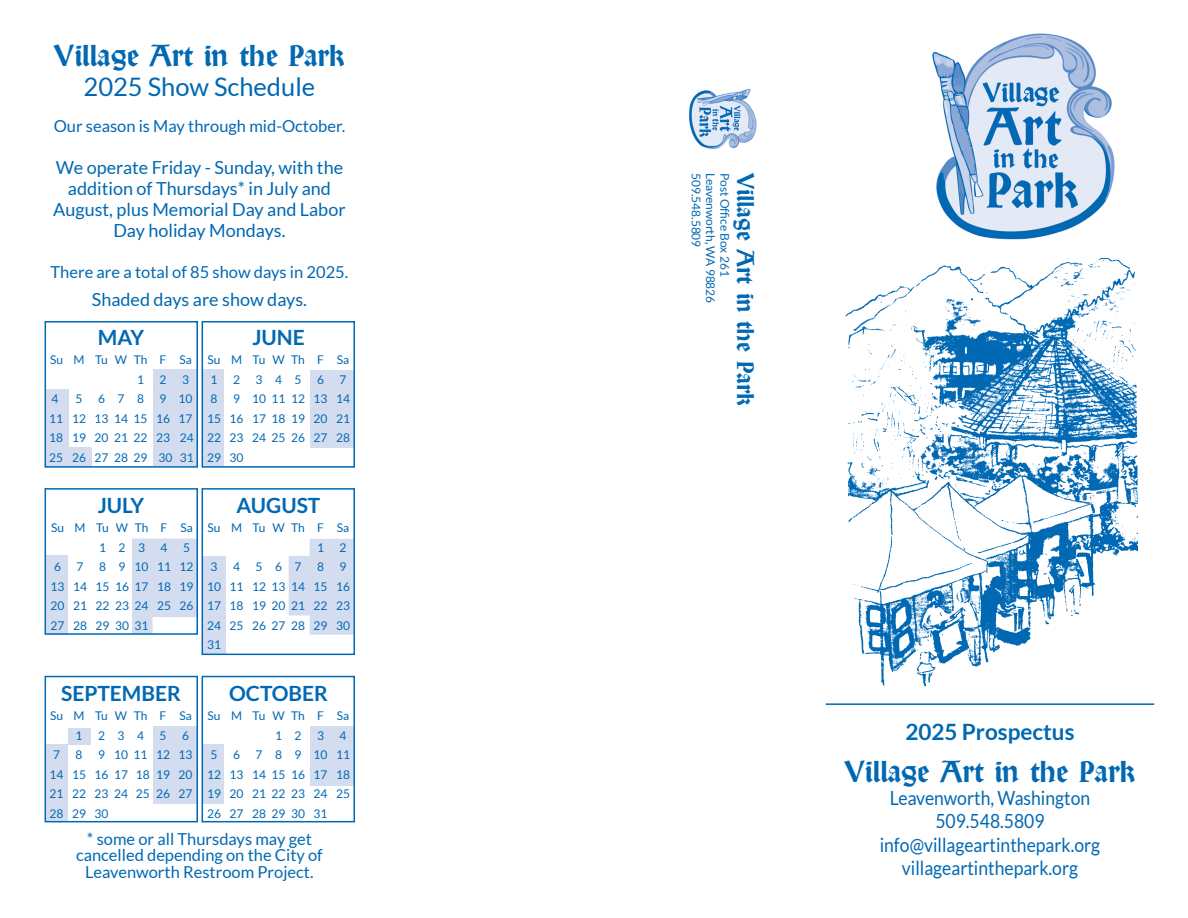
<style>
.page{position:relative;width:1188px;height:918px;background:#fff}
.page>*{position:absolute;margin:0;border:0;box-sizing:border-box;transform-origin:0 0}
.Subhead_1{font:30px "DS Wallau";color:#0168b3}
.Subhead_1-2{font:25.5px "Lato";color:#0168b3}
.t1{font:24px "DS Wallau";color:#0168b3}
.t2{font:700 22.5px "Lato";color:#0168b3}
.t3{font:700 21px "Lato";color:#0168b3}
.t4{font:19.5px "Lato";color:#0168b3;scale:.9 1}
.Body_text{font:18px/21px "Lato";color:#0168b3;text-align:center}
.Body_text-2{font:16.5px/16.5px "Lato";color:#0168b3;text-align:center}
.t5{font:12px/19.5px "Lato";color:#0168b3;text-align:justify}
.t6{font:12px/19.5px "Lato";letter-spacing:.27em;color:#0168b3;text-align:center}
</style>
<div class="page">
<svg style="left:289px;top:539px;width:63px;height:96px;background:#d8e1f1"></svg>
<svg style="left:132px;top:539px;width:63px;height:93px;background:#d7e0f0"></svg>
<div style="left:202px;top:745px;width:22px;height:59px;background:#d3ddef"></div>
<div style="left:46px;top:745px;width:22px;height:77px;background:#d3ddef"></div>
<div style="left:68px;top:728px;width:22px;height:17px;background:#d3ddef"></div>
<div style="left:202px;top:556px;width:24px;height:98px;background:#d3ddef"></div>
<div style="left:203px;top:370px;width:21px;height:97px;background:#d3ddef"></div>
<div style="left:310px;top:370px;width:44px;height:78px;background:#d3ddef"></div>
<div style="left:68px;top:448px;width:23px;height:19px;background:#d3ddef"></div>
<div style="left:154px;top:370px;width:43px;height:96px;background:#d3ddef"></div>
<div style="left:310px;top:726px;width:44px;height:59px;background:#d3ddef"></div>
<div style="left:45px;top:389px;width:23px;height:78px;background:#d3ddef"></div>
<div style="left:153px;top:726px;width:45px;height:78px;background:#d3ddef"></div>
<img style="left:845px;top:257px;width:293px;height:430px">
<hr style="left:826px;top:703px;width:328px;height:2px;background:#0168b3">
<div style="left:46px;top:555px;width:22px;height:79px;background:#d3ddef"></div>
<div style="left:45px;top:321px;width:153px;height:147px;border:2px solid #0168b3"></div>
<div style="left:202px;top:321px;width:153px;height:147px;border:2px solid #0168b3"></div>
<div style="left:202px;top:676px;width:153px;height:146px;border:2px solid #0168b3"></div>
<div style="left:45px;top:676px;width:153px;height:146px;border:2px solid #0168b3"></div>
<div style="left:202px;top:488px;width:153px;height:167px;border:2px solid #0168b3"></div>
<div style="left:45px;top:488px;width:153px;height:147px;border:2px solid #0168b3"></div>
<img style="left:689px;top:88px;width:68px;height:61px">
<img style="left:932px;top:33px;width:183px;height:207px">
<p class="Subhead_1" style="left:54px;top:38px;width:292px">Village Art in the Park</p>
<p class="Subhead_1-2" style="left:84px;top:73px;width:233px">2025 Show Schedule</p>
<p class="Body_text-2" style="left:54px;top:118px;width:293px">Our season is May through mid-October.</p>
<p class="Body_text" style="left:53px;top:157px;width:294px">We operate Friday - Sunday, with the addition of Thursdays* in July and<br>August, plus Memorial Day and Labor<br>Day holiday Mondays.</p>
<p class="Body_text-2" style="left:51px;top:263px;width:299px">There are a total of 85 show days in 2025.</p>
<p class="Body_text" style="left:92px;top:289px;width:217px">Shaded days are show days.</p>
<p class="t3" style="left:98px;top:325px;width:48px">MAY</p>
<p class="t5" style="left:137px;top:350px;width:56px;text-indent:-87px">Su M TuWTh F Sa<br>1</p>
<p class="t5" style="left:160px;top:370px;width:8px">2</p>
<p class="t5" style="left:182px;top:370px;width:8px">3</p>
<p class="t5" style="left:49px;top:389px;width:146px;text-indent:110px">9 10<br>11 12 13 14 15 16 17<br>18 19 20 21 22 23 24<br>25 26 27 28 29 30 31</p>
<p class="t5" style="left:51px;top:389px;width:8px">4</p>
<p class="t5" style="left:76px;top:389px;width:8px">5</p>
<p class="t5" style="left:98px;top:389px;width:47px">678</p>
<p class="t3" style="left:252px;top:325px;width:54px">JUNE</p>
<p class="t5" style="left:208px;top:350px;width:143px">Su M TuWTh F Sa</p>
<p class="t5" style="left:211px;top:370px;width:8px">1</p>
<p class="t5" style="left:233px;top:370px;width:8px">2</p>
<p class="t5" style="left:256px;top:370px;width:47px">345</p>
<p class="t5" style="left:317px;top:370px;width:8px">6</p>
<p class="t5" style="left:340px;top:370px;width:8px">7</p>
<p class="t5" style="left:211px;top:389px;width:8px">8</p>
<p class="t5" style="left:207px;top:389px;width:144px;text-indent:26px">9 10 11 12 13 14<br>15 16 17 18 19 20 21<br>22 23 24 25 26 27 28<br>29 30</p>
<p class="t3" style="left:98px;top:493px;width:48px">JULY</p>
<p class="t6" style="left:51px;top:518px;width:143px">Su M TuWTh F Sa<br>123</p>
<p class="t5" style="left:161px;top:538px;width:8px">4</p>
<p class="t5" style="left:183px;top:538px;width:8px">5</p>
<p class="t5" style="left:51px;top:557px;width:144px;text-indent:48px">8 9101112<br>13 14 15 16 17 18 19<br>20 21 22 23 24 25 26<br>27 28 29 30 31</p>
<p class="t5" style="left:54px;top:557px;width:8px">6</p>
<p class="t5" style="left:77px;top:557px;width:8px">7</p>
<p class="t3" style="left:237px;top:493px;width:85px">AUGUST</p>
<p class="t5" style="left:208px;top:518px;width:143px">Su M TuWTh F Sa</p>
<p class="t5" style="left:317px;top:538px;width:8px">1</p>
<p class="t5" style="left:340px;top:538px;width:8px">2</p>
<p class="t5" style="left:211px;top:557px;width:8px">3</p>
<p class="t5" style="left:233px;top:557px;width:8px">4</p>
<p class="t5" style="left:256px;top:557px;width:47px">567</p>
<p class="t5" style="left:317px;top:557px;width:8px">8</p>
<p class="t5" style="left:207px;top:557px;width:144px;text-align:left;text-indent:132px">9<br>10 11 12 13 14 15 16<br>17 18 19 20 21 22 23<br>24 25 26 27 28 29 30<br>31</p>
<p class="t3" style="left:61px;top:681px;width:121px">SEPTEMBER</p>
<p class="t5" style="left:76px;top:706px;width:118px;text-indent:-26px">Su M TuWTh F Sa<br>1</p>
<p class="t5" style="left:98px;top:726px;width:47px">234</p>
<p class="t5" style="left:160px;top:726px;width:8px">5</p>
<p class="t5" style="left:182px;top:726px;width:8px">6</p>
<p class="t3" style="left:229px;top:681px;width:100px">OCTOBER</p>
<p class="t5" style="left:275px;top:706px;width:76px;text-indent:-68px">Su M TuWTh F Sa<br>1 2</p>
<p class="t5" style="left:317px;top:726px;width:8px">3</p>
<p class="t5" style="left:340px;top:726px;width:8px">4</p>
<p class="t5" style="left:50px;top:745px;width:144px;text-indent:48px">9 10 11 12 13<br>14 15 16 17 18 19 20<br>21 22 23 24 25 26 27<br>28 29 30</p>
<p class="t5" style="left:53px;top:745px;width:8px">7</p>
<p class="t5" style="left:76px;top:745px;width:8px">8</p>
<p class="t5" style="left:207px;top:745px;width:144px;text-indent:48px">7 8 9 1011<br>12 13 14 15 16 17 18<br>19 20 21 22 23 24 25<br>26 27 28 29 30 31</p>
<p class="t5" style="left:211px;top:745px;width:8px">5</p>
<p class="t5" style="left:233px;top:745px;width:8px">6</p>
<p class="Body_text-2" style="left:76px;top:830px;width:248px">* some or all Thursdays may get cancelled depending on the City of<br>Leavenworth Restroom Project.</p>
<p class="t5" style="left:706px;top:173px;width:76px;rotate:90deg">509.548.5809</p>
<p class="t5" style="left:720px;top:173px;width:132px;rotate:90deg">Leavenworth, WA 98826</p>
<p class="t5" style="left:735px;top:173px;width:105px;rotate:90deg">Post Office Box 261</p>
<p class="t1" style="left:760px;top:173px;width:234px;rotate:90deg">Village Art in the Park</p>
<p class="t2" style="left:905px;top:719px;width:171px">2025 Prospectus</p>
<p class="Subhead_1" style="left:845px;top:754px;width:292px">Village Art in the Park</p>
<p class="t4" style="left:890px;top:787px;width:224px">Leavenworth, Washington</p>
<p class="t4" style="left:935px;top:810px;width:123px">509.548.5809</p>
<p class="t4" style="left:880px;top:834px;width:247px">info@villageartinthepark.org</p>
<p class="t4" style="left:902px;top:857px;width:197px">villageartinthepark.org</p>
</div>
